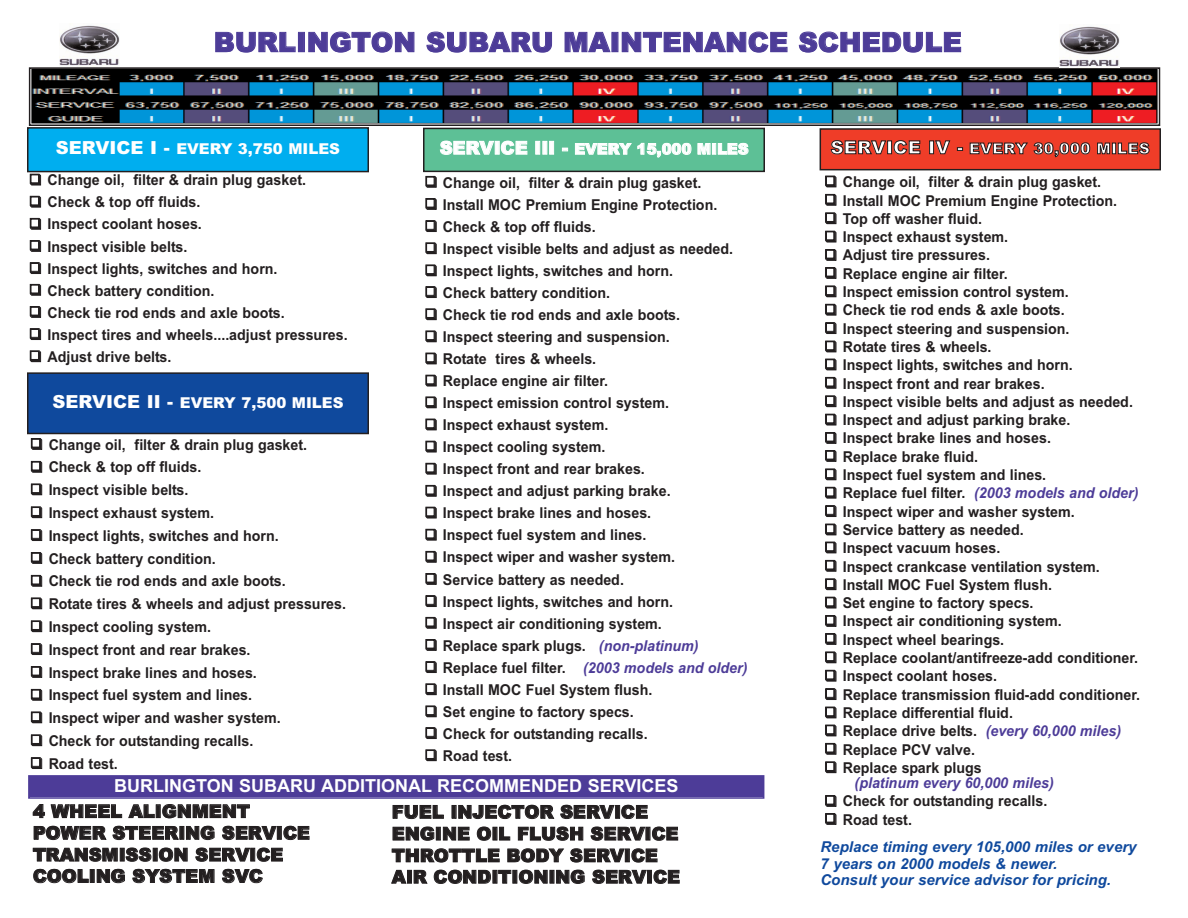
<style>
.page{position:relative;width:1188px;height:918px;background:#fff}
.page>*{position:absolute;margin:0;border:0;box-sizing:border-box;transform-origin:0 0}
.t1{font:900 27px "Arial";color:#4d3c98}
.t2{font:900 18px/21.6px "Arial";color:#231f20}
.t3{font:700 18px "Arial";color:#fff}
.t4{font:700 15px/22px "Arial";color:#231f20;scale:.95 1}
.t5{font:italic 700 15px/16.5px "Arial";color:#0f499d}
.t6{font:900 15px "Arial";color:#fff}
.t7{font:italic 700 15px "Arial";color:#4d3c98;scale:.95 1}
.t8{font:900 15px "Arial";letter-spacing:.03em;color:#fff}
.s1{font-size:18px}
.s2{font-style:italic;color:#4d3c98}
</style>
<div class="page">
<div style="left:28px;top:128px;width:340px;height:44px;background:#00aeef"></div>
<div style="left:27px;top:127px;width:342px;height:45px;border:2px solid #231f20"></div>
<div style="left:28px;top:373px;width:340px;height:61px;background:#0f499d"></div>
<div style="left:27px;top:372px;width:342px;height:62px;border:2px solid #231f20"></div>
<div style="left:820px;top:129px;width:340px;height:41px;background:#ef3d28"></div>
<div style="left:820px;top:128px;width:341px;height:42px;border:2px solid #231f20"></div>
<div style="left:424px;top:128px;width:340px;height:43px;background:#5dc096"></div>
<div style="left:423px;top:128px;width:342px;height:44px;border:2px solid #231f20"></div>
<img style="left:32px;top:70px;width:1125px;height:53px">
<div style="left:29px;top:67px;width:1131px;height:59px;border:2px solid #231f20"></div>
<div style="left:30px;top:777px;width:733px;height:20px;background:#4d3c98"></div>
<div style="left:28px;top:775px;width:736px;height:24px;border:2px solid #4d3c98"></div>
<img style="left:1059px;top:26px;width:61px;height:41px">
<img style="left:59px;top:25px;width:60px;height:41px">
<h1 class="t1" style="left:214px;top:27px;width:750px">BURLINGTON SUBARU MAINTENANCE SCHEDULE</h1>
<p class="t6" style="left:56px;top:140px;width:286px"><span class="s1">SERVICE I -</span> EVERY 3,750 MILES</p>
<p class="t6" style="left:440px;top:140px;width:310px"><span class="s1">SERVICE III -</span> EVERY 15,000 MILES</p>
<p class="t8" style="left:831px;top:140px;width:321px"><span class="s1">SERVICE IV -</span> EVERY 30,000 MILES</p>
<p class="t4" style="left:48px;top:169px;width:317px">Change oil, filter &amp; drain plug gasket.<br>Check &amp; top off fluids.<br>Inspect coolant hoses.<br>Inspect visible belts.<br>Inspect lights, switches and horn.<br>Check battery condition.<br>Check tie rod ends and axle boots.<br>Inspect tires and wheels....adjust pressures.<br>Adjust drive belts.</p>
<p class="t4" style="left:843px;top:173px;width:315px;line-height:18.3px">Change oil, filter &amp; drain plug gasket.<br>Install MOC Premium Engine Protection.<br>Top off washer fluid.<br>Inspect exhaust system.<br>Adjust tire pressures.<br>Replace engine air filter.<br>Inspect emission control system.<br>Check tie rod ends &amp; axle boots.<br>Inspect steering and suspension.<br>Rotate tires &amp; wheels.<br>Inspect lights, switches and horn.<br>Inspect front and rear brakes.<br>Inspect visible belts and adjust as needed.<br>Inspect and adjust parking brake.<br>Inspect brake lines and hoses.<br>Replace brake fluid.<br>Inspect fuel system and lines.<br>Replace fuel filter. <span class="s2">(2003 models and older)<br></span>Inspect wiper and washer system.<br>Service battery as needed.<br>Inspect vacuum hoses.<br>Inspect crankcase ventilation system.<br>Install MOC Fuel System flush.<br>Set engine to factory specs.<br>Inspect air conditioning system.<br>Inspect wheel bearings.<br>Replace coolant/antifreeze-add conditioner.<br>Inspect coolant hoses.<br>Replace transmission fluid-add conditioner.<br>Replace differential fluid.<br>Replace drive belts. <span class="s2">(every 60,000 miles)<br></span>Replace PCV valve.<br>Replace spark plugs</p>
<p class="t7" style="left:855px;top:774px;width:211px">(platinum every 60,000 miles)</p>
<p class="t4" style="left:843px;top:792px;width:217px;line-height:18.3px">Check for outstanding recalls.<br>Road test.</p>
<p class="t4" style="left:443px;top:171px;width:322px">Change oil, filter &amp; drain plug gasket.<br>Install MOC Premium Engine Protection.<br>Check &amp; top off fluids.<br>Inspect visible belts and adjust as needed.<br>Inspect lights, switches and horn.<br>Check battery condition.<br>Check tie rod ends and axle boots.<br>Inspect steering and suspension.<br>Rotate tires &amp; wheels.<br>Replace engine air filter.<br>Inspect emission control system.<br>Inspect exhaust system.<br>Inspect cooling system.<br>Inspect front and rear brakes.<br>Inspect and adjust parking brake.<br>Inspect brake lines and hoses.<br>Inspect fuel system and lines.<br>Inspect wiper and washer system.<br>Service battery as needed.<br>Inspect lights, switches and horn.<br>Inspect air conditioning system.<br>Replace spark plugs. <span class="s2">(non-platinum)<br></span>Replace fuel filter. <span class="s2">(2003 models and older)<br></span>Install MOC Fuel System flush.<br>Set engine to factory specs.<br>Check for outstanding recalls.<br>Road test.</p>
<p class="t6" style="left:52px;top:394px;width:293px"><span class="s1">SERVICE II -</span> EVERY 7,500 MILES</p>
<p class="t4" style="left:49px;top:433px;width:315px;line-height:22.8px">Change oil, filter &amp; drain plug gasket.<br>Check &amp; top off fluids.<br>Inspect visible belts.<br>Inspect exhaust system.<br>Inspect lights, switches and horn.<br>Check battery condition.<br>Check tie rod ends and axle boots.<br>Rotate tires &amp; wheels and adjust pressures.<br>Inspect cooling system.<br>Inspect front and rear brakes.<br>Inspect brake lines and hoses.<br>Inspect fuel system and lines.<br>Inspect wiper and washer system.<br>Check for outstanding recalls.<br>Road test.</p>
<p class="t3" style="left:114px;top:775px;width:566px">BURLINGTON SUBARU ADDITIONAL RECOMMENDED SERVICES</p>
<p class="t2" style="left:33px;top:801px;width:278px">4 WHEEL ALIGNMENT<br>POWER STEERING SERVICE<br>TRANSMISSION SERVICE<br>COOLING SYSTEM SVC</p>
<p class="t2" style="left:392px;top:801px;width:290px">FUEL INJECTOR SERVICE<br>ENGINE OIL FLUSH SERVICE<br>THROTTLE BODY SERVICE<br>AIR CONDITIONING SERVICE</p>
<p class="t5" style="left:820px;top:839px;width:318px">Replace timing every 105,000 miles or every<br>7 years on 2000 models &amp; newer.<br>Consult your service advisor for pricing.</p>
</div>
